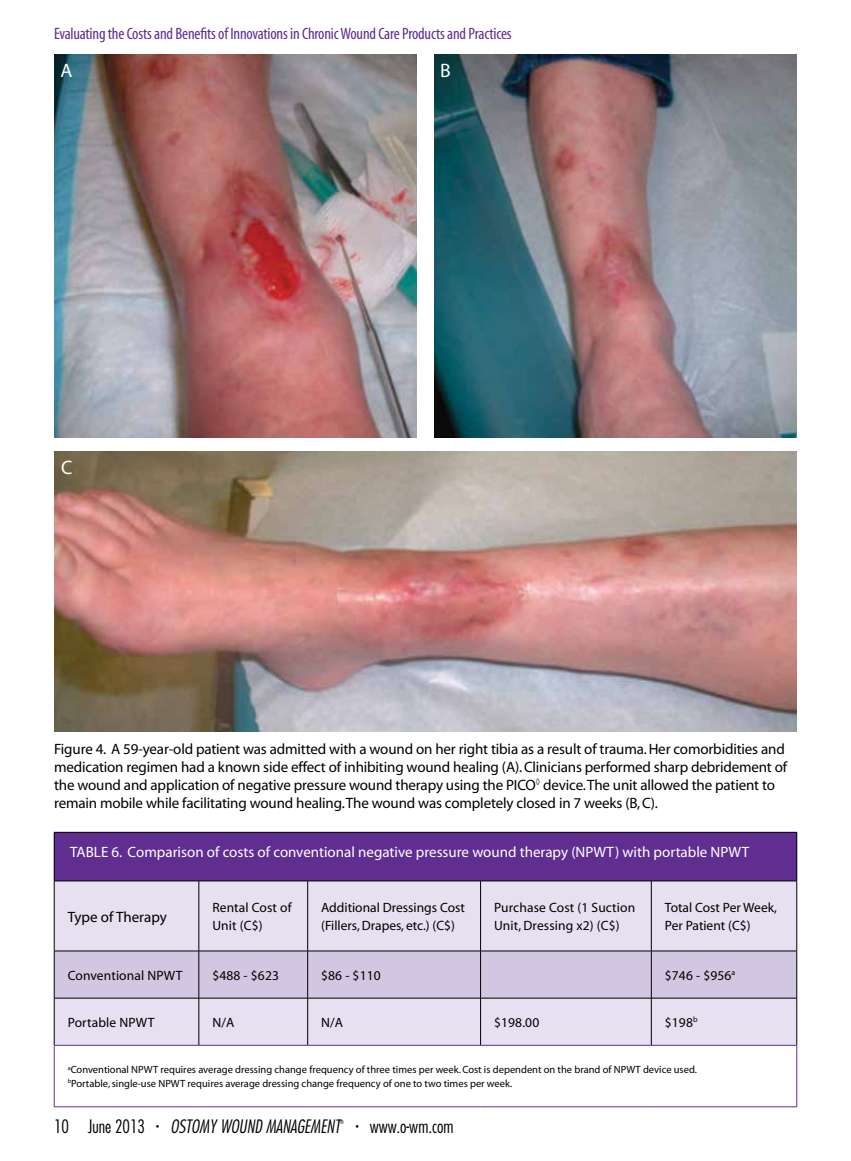
<style>
.page{position:relative;width:851px;height:1161px;background:#fff}
.page>*{position:absolute;margin:0;border:0;box-sizing:border-box;transform-origin:0 0}
.t1{font:19.5px "Myriad";color:#fff}
.t2{font:300 condensed 18px "Futura";color:#000}
.t3{font:italic 300 condensed 18px "Futura";color:#000}
.t4{font:condensed 16.5px "Myriad";letter-spacing:-.01em;color:#602d91}
.t5{font:15px/18px "Myriad";letter-spacing:-.01em;color:#000}
.t6{font:15px "Myriad";color:#fff}
.t7{font:13.5px/18px "Myriad";letter-spacing:.01em;color:#000}
.t8{font:10.5px/13.5px "Myriad";color:#000}
.t9{font:300 condensed 5.25px "Futura";color:#000}
</style>
<div class="page">
<div style="left:54px;top:832px;width:742px;height:49px;background:#602d91"></div>
<div style="left:55px;top:882px;width:741px;height:163px;background:#e6e0f0"></div>
<div style="left:55px;top:952px;width:741px;height:46px;background:#d2c7e3"></div>
<hr style="left:54px;top:832px;width:145px;height:1px;background:#000">
<hr style="left:54px;top:833px;width:1px;height:48px;background:#000">
<hr style="left:199px;top:832px;width:108px;height:1px;background:#000">
<hr style="left:308px;top:832px;width:172px;height:1px;background:#000">
<hr style="left:480px;top:832px;width:171px;height:1px;background:#000">
<hr style="left:651px;top:832px;width:145px;height:1px;background:#000">
<hr style="left:796px;top:833px;width:1px;height:48px;background:#000">
<hr style="left:54px;top:881px;width:145px;height:1px;background:#000">
<hr style="left:54px;top:881px;width:1px;height:70px;background:#000">
<hr style="left:199px;top:881px;width:108px;height:1px;background:#000">
<hr style="left:198px;top:881px;width:1px;height:70px;background:#000">
<hr style="left:308px;top:881px;width:172px;height:1px;background:#000">
<hr style="left:307px;top:881px;width:1px;height:70px;background:#000">
<hr style="left:480px;top:881px;width:171px;height:1px;background:#000">
<hr style="left:480px;top:881px;width:1px;height:70px;background:#000">
<hr style="left:651px;top:881px;width:145px;height:1px;background:#000">
<hr style="left:651px;top:881px;width:1px;height:70px;background:#000">
<hr style="left:796px;top:881px;width:1px;height:70px;background:#000">
<hr style="left:54px;top:951px;width:145px;height:1px;background:#000">
<hr style="left:54px;top:951px;width:1px;height:47px;background:#000">
<hr style="left:199px;top:951px;width:108px;height:1px;background:#000">
<hr style="left:198px;top:951px;width:1px;height:47px;background:#000">
<hr style="left:308px;top:951px;width:172px;height:1px;background:#000">
<hr style="left:307px;top:951px;width:1px;height:47px;background:#000">
<hr style="left:480px;top:951px;width:171px;height:1px;background:#000">
<hr style="left:480px;top:951px;width:1px;height:47px;background:#000">
<hr style="left:651px;top:951px;width:145px;height:1px;background:#000">
<hr style="left:651px;top:951px;width:1px;height:47px;background:#000">
<hr style="left:796px;top:951px;width:1px;height:47px;background:#000">
<hr style="left:54px;top:998px;width:145px;height:1px;background:#000">
<hr style="left:54px;top:998px;width:1px;height:47px;background:#000">
<hr style="left:199px;top:998px;width:108px;height:1px;background:#000">
<hr style="left:198px;top:998px;width:1px;height:47px;background:#000">
<hr style="left:308px;top:998px;width:172px;height:1px;background:#000">
<hr style="left:307px;top:998px;width:1px;height:47px;background:#000">
<hr style="left:480px;top:998px;width:171px;height:1px;background:#000">
<hr style="left:480px;top:998px;width:1px;height:47px;background:#000">
<hr style="left:651px;top:998px;width:145px;height:1px;background:#000">
<hr style="left:651px;top:998px;width:1px;height:47px;background:#000">
<hr style="left:796px;top:998px;width:1px;height:47px;background:#000">
<hr style="left:796px;top:1046px;width:1px;height:61px;background:#602d91">
<hr style="left:54px;top:1045px;width:145px;height:1px;background:#602d91">
<hr style="left:54px;top:1046px;width:1px;height:61px;background:#602d91">
<hr style="left:199px;top:1045px;width:108px;height:1px;background:#602d91">
<hr style="left:308px;top:1045px;width:172px;height:1px;background:#602d91">
<hr style="left:480px;top:1045px;width:171px;height:1px;background:#602d91">
<hr style="left:651px;top:1045px;width:145px;height:1px;background:#602d91">
<hr style="left:54px;top:1107px;width:145px;height:1px;background:#602d91">
<hr style="left:199px;top:1107px;width:108px;height:1px;background:#602d91">
<hr style="left:308px;top:1107px;width:172px;height:1px;background:#602d91">
<hr style="left:480px;top:1107px;width:171px;height:1px;background:#602d91">
<hr style="left:651px;top:1107px;width:145px;height:1px;background:#602d91">
<img style="left:54px;top:452px;width:742px;height:280px">
<img style="left:54px;top:54px;width:362px;height:384px">
<img style="left:434px;top:54px;width:362px;height:384px">
<p class="t4" style="left:54px;top:26px;width:459px">Evaluating the Costs and Benefits of Innovations in Chronic Wound Care Products and Practices</p>
<h1 class="t1" style="left:60px;top:61px;width:12px">A</h1>
<h1 class="t1" style="left:440px;top:61px;width:10px">B</h1>
<h1 class="t1" style="left:61px;top:458px;width:13px">C</h1>
<p class="t5" style="left:54px;top:740px;width:734px">Figure 4. A 59-year-old patient was admitted with a wound on her right tibia as a result of trauma. Her comorbidities and medication regimen had a known side effect of inhibiting wound healing (A). Clinicians performed sharp debridement of the wound and application of negative pressure wound therapy using the PICO◊ device. The unit allowed the patient to remain mobile while facilitating wound healing. The wound was completely closed in 7 weeks (B, C).</p>
<p class="t6" style="left:70px;top:845px;width:680px">Table 6. Comparison of costs of conventional negative pressure wound therapy (NPWT) with portable NPWT</p>
<p class="t5" style="left:68px;top:908px;width:101px">Type of Therapy</p>
<p class="t7" style="left:212px;top:899px;width:81px">Rental Cost of<br>Unit (C$)</p>
<p class="t7" style="left:321px;top:899px;width:145px">Additional Dressings Cost (Fillers, Drapes, etc.) (C$)</p>
<p class="t7" style="left:494px;top:899px;width:143px">Purchase Cost (1 Suction<br>Unit, Dressing x2) (C$)</p>
<p class="t7" style="left:664px;top:899px;width:114px">Total Cost Per Week,<br>Per Patient (C$)</p>
<p class="t7" style="left:68px;top:967px;width:116px">Conventional NPWT</p>
<p class="t7" style="left:212px;top:967px;width:68px">$488 - $623</p>
<p class="t7" style="left:321px;top:967px;width:61px">$86 - $110</p>
<p class="t7" style="left:664px;top:967px;width:72px">$746 - $956<sup>a</sup></p>
<p class="t7" style="left:68px;top:1014px;width:88px">Portable NPWT</p>
<p class="t7" style="left:212px;top:1014px;width:23px">N/A</p>
<p class="t7" style="left:321px;top:1014px;width:23px">N/A</p>
<p class="t7" style="left:494px;top:1014px;width:47px">$198.00</p>
<p class="t7" style="left:664px;top:1014px;width:34px">$198<sup>b</sup></p>
<p class="t8" style="left:68px;top:1063px;width:630px"><sup>a</sup>Conventional NPWT requires average dressing change frequency of three times per week. Cost is dependent on the brand of NPWT device used. <sup>b</sup>Portable, single-use NPWT requires average dressing change frequency of one to two times per week.</p>
<p class="t2" style="left:54px;top:1116px;width:92px">10 June 2013</p>
<p class="t3" style="left:156px;top:1116px;width:179px"><sup>•</sup> OSTOMY WOUND MANAGEMENT</p>
<p class="t9" style="left:340px;top:1119px;width:6px">®</p>
<p class="t2" style="left:355px;top:1116px;width:99px"><sup>•</sup> www.o-wm.com</p>
</div>
